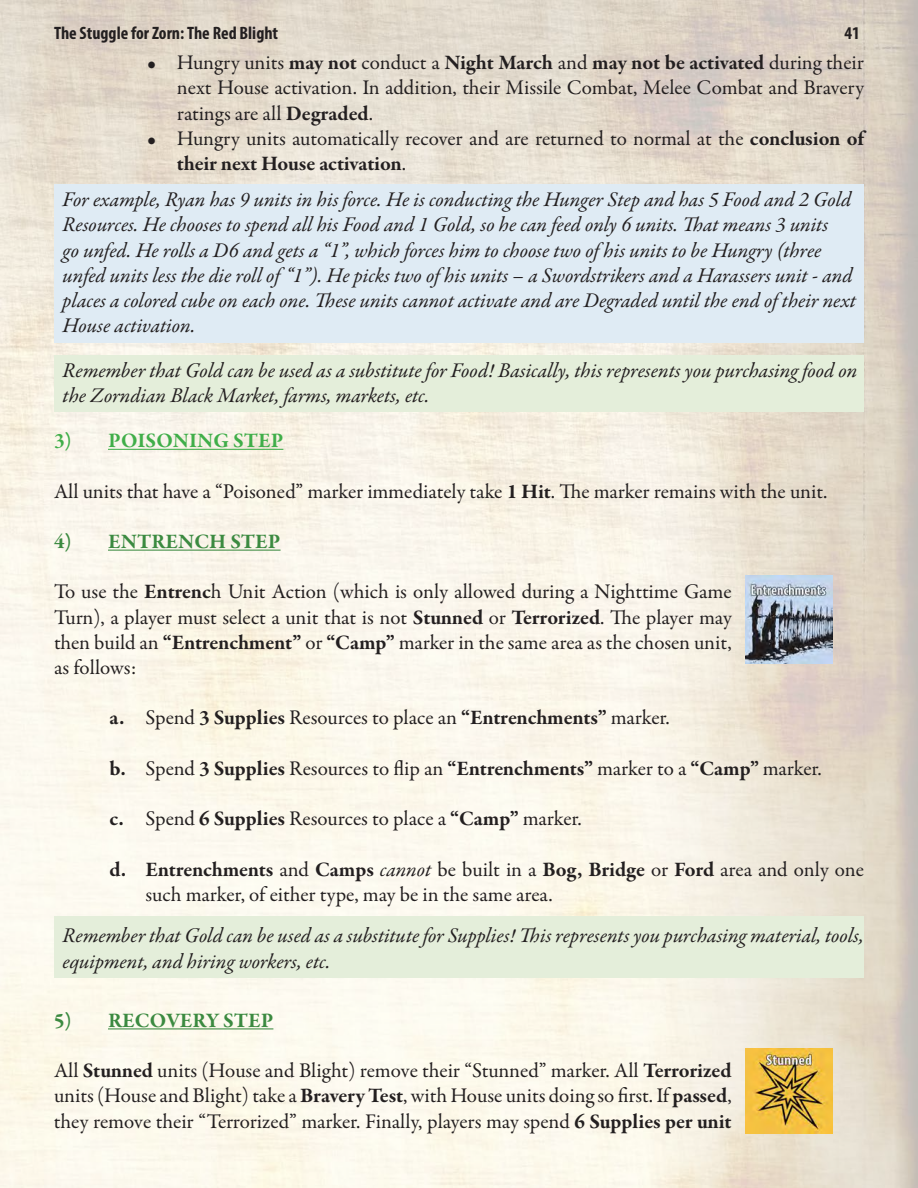
<style>
.page{position:relative;width:918px;height:1188px;background:#fff}
.page>*{position:absolute;margin:0;border:0;box-sizing:border-box;transform-origin:0 0}
.Paragraph_Style_6{font:21px/25.2px "Garamond Premr Pro";letter-spacing:-.005em;color:#231f20;text-align:justify}
.t1{font:italic 21px/25.2px "Garamond Premr Pro";letter-spacing:-.005em;color:#231f20}
.Paragraph_Style_6-2{font:700 21px "Garamond Premr Pro";letter-spacing:-.01em;color:#231f20}
.t2{font:700 21px "Garamond Premr Pro";letter-spacing:.005em;color:#3b8a40}
.t3{font:700 21px "Garamond Premr Pro";color:#40ae49}
.t4{font:700 condensed 18px "Myriad Pro";color:#231f20}
.s1{font-weight:700}
.s2{font-weight:400}
.s3{font-weight:400;font-style:italic}
</style>
<div class="page">
<img style="left:0;top:0;width:918px;height:1188px">
<hr style="left:108px;top:449px;width:175px;height:1px;background:#40ae49">
<hr style="left:108px;top:550px;width:173px;height:1px;background:#3b8a40">
<hr style="left:108px;top:1028px;width:165px;height:1px;background:#3b8a40">
<div style="left:54px;top:184px;width:810px;height:159px;background:#dfebf4"></div>
<div style="left:54px;top:355px;width:810px;height:57px;background:#e4eeda"></div>
<div style="left:54px;top:916px;width:810px;height:62px;background:#e4eeda"></div>
<img style="left:745px;top:576px;width:88px;height:88px">
<img style="left:745px;top:1048px;width:87px;height:86px">
<p class="t4" style="left:54px;top:22px;width:226px">The Stuggle for Zorn: The Red Blight</p>
<p class="t4" style="left:844px;top:22px;width:17px">41</p>
<p class="Paragraph_Style_6" style="left:147px;top:51px;width:718px">• Hungry units <span class="s1">may not</span> conduct a <span class="s1">Night March</span> and <span class="s1">may not be activated</span> during their</p>
<p class="Paragraph_Style_6" style="left:177px;top:76px;width:689px">next House activation. In addition, their Missile Combat, Melee Combat and Bravery</p>
<p class="Paragraph_Style_6" style="left:177px;top:101px;width:198px">ratings are all <span class="s1">Degraded</span>.</p>
<p class="Paragraph_Style_6" style="left:147px;top:126px;width:718px">• Hungry units automatically recover and are returned to normal at the <span class="s1">conclusion of</span></p>
<p class="Paragraph_Style_6-2" style="left:177px;top:151px;width:231px">their next House activation<span class="s2">.</span></p>
<p class="t1" style="left:63px;top:188px;width:795px">For example, Ryan has 9 units in his force. He is conducting the Hunger Step and has 5 Food and 2 Gold Resources. He chooses to spend all his Food and 1 Gold, so he can feed only 6 units. That means 3 units<br>go unfed. He rolls a D6 and gets a “1”, which forces him to choose two of his units to be Hungry (three unfed units less the die roll of “1”). He picks two of his units – a Swordstrikers and a Harassers unit - and places a colored cube on each one. These units cannot activate and are Degraded until the end of their next House activation.</p>
<p class="t1" style="left:63px;top:359px;width:796px">Remember that Gold can be used as a substitute for Food! Basically, this represents you purchasing food on the Zorndian Black Market, farms, markets, etc.</p>
<p class="t3" style="left:54px;top:428px;width:231px">3) POISONING STEP</p>
<p class="Paragraph_Style_6" style="left:54px;top:479px;width:775px">All units that have a “Poisoned” marker immediately take <span class="s1">1 Hit</span>. The marker remains with the unit.</p>
<p class="t2" style="left:54px;top:529px;width:228px">4) ENTRENCH STEP</p>
<p class="Paragraph_Style_6" style="left:54px;top:580px;width:679px">To use the <span class="s1">Entrenc</span>h Unit Action (which is only allowed during a Nighttime Game Turn), a player must select a unit that is not <span class="s1">Stunned</span> or <span class="s1">Terrorized</span>. The player may then build an <span class="s1">“Entrenchment”</span> or <span class="s1">“Camp”</span> marker in the same area as the chosen unit, as follows:</p>
<p class="Paragraph_Style_6" style="left:110px;top:706px;width:562px"><span class="s1">a.</span> Spend <span class="s1">3 Supplies</span> Resources to place an <span class="s1">“Entrenchments”</span> marker.</p>
<p class="Paragraph_Style_6" style="left:110px;top:756px;width:714px"><span class="s1">b.</span> Spend <span class="s1">3 Supplies</span> Resources to flip an <span class="s1">“Entrenchments”</span> marker to a <span class="s1">“Camp”</span> marker.</p>
<p class="Paragraph_Style_6" style="left:110px;top:807px;width:474px"><span class="s1">c.</span> Spend <span class="s1">6 Supplies</span> Resources to place a <span class="s1">“Camp”</span> marker.</p>
<p class="Paragraph_Style_6-2" style="left:110px;top:856px;width:756px">d. Entrenchments <span class="s2">and</span> Camps <span class="s3">cannot</span> <span class="s2">be built in a</span> Bog, Bridge <span class="s2">or</span> Ford <span class="s2">area and only one</span></p>
<p class="Paragraph_Style_6" style="left:145px;top:882px;width:409px">such marker, of either type, may be in the same area.</p>
<p class="t1" style="left:63px;top:924px;width:803px">Remember that Gold can be used as a substitute for Supplies! This represents you purchasing material, tools, equipment, and hiring workers, etc.</p>
<p class="t2" style="left:54px;top:1007px;width:221px">5) RECOVERY STEP</p>
<p class="Paragraph_Style_6" style="left:54px;top:1059px;width:679px">All <span class="s1">Stunned</span> units (House and Blight) remove their “Stunned” marker. All <span class="s1">Terrorized </span>units (House and Blight) take a <span class="s1">Bravery Test</span>, with House units doing so first. If <span class="s1">passed</span>, they remove their “Terrorized” marker. Finally, players may spend <span class="s1">6 Supplies per unit</span></p>
</div>
